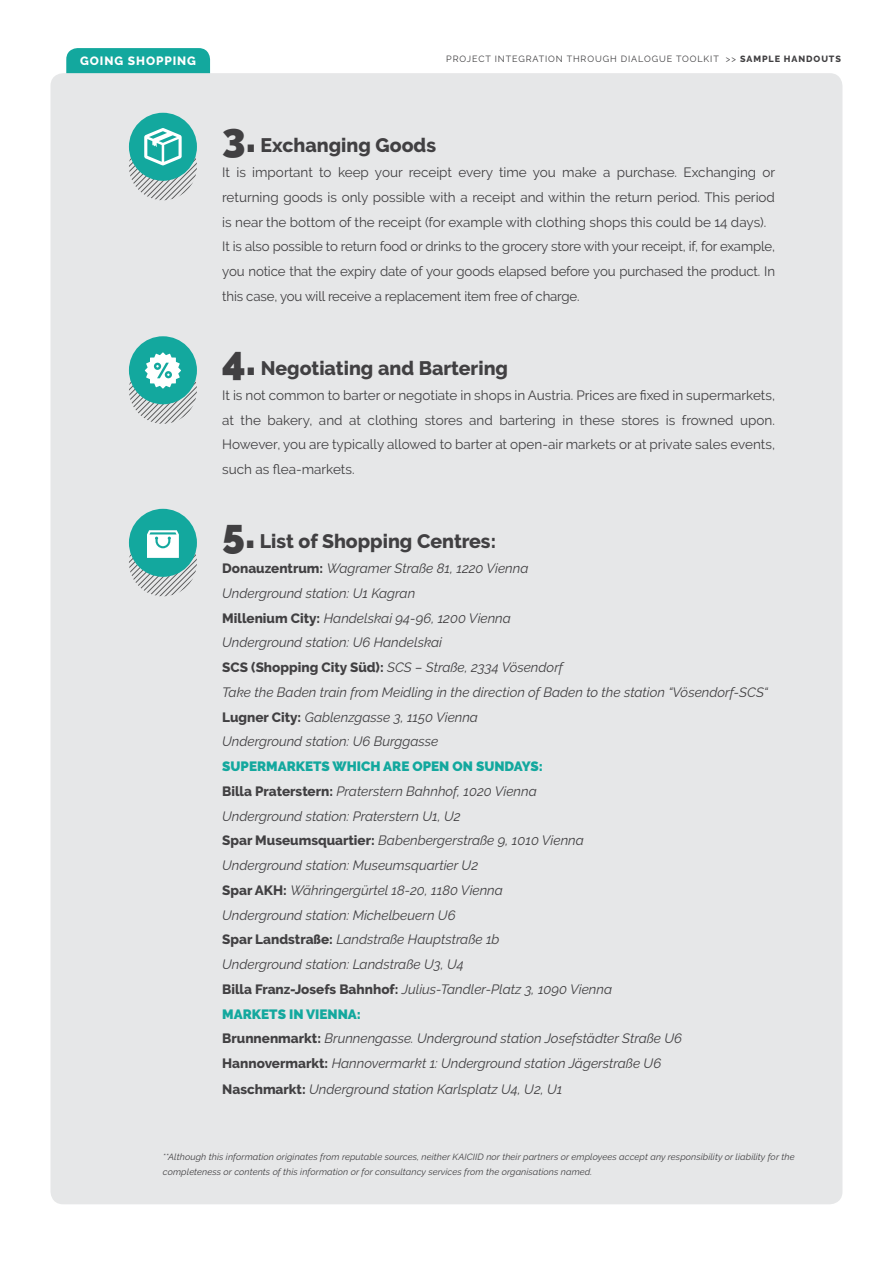
<style>
.page{position:relative;width:893px;height:1263px;background:#fff}
.page>*{position:absolute;margin:0;border:0;box-sizing:border-box;transform-origin:0 0}
.t1{font:800 19.5px "Raleway";color:#414042}
.t2{font:italic 13.5px/24.8px "Raleway";color:#414042}
.t3{font:13.5px/24.8px "Raleway";letter-spacing:-.01em;color:#414042}
.t4{font:800 12px "Raleway";letter-spacing:.075em;color:#fff}
.t5{font:italic 9px/15px "Raleway";letter-spacing:.01em;color:#414042}
.t6{font:9px "Raleway";letter-spacing:.1em;color:#414042}
.s1{font-weight:800}
.s2{font-weight:900;font-size:40.5px}
.s3{font-weight:800;font-style:normal}
.s4{font-weight:900;font-style:normal;color:#13a89e}
</style>
<div class="page">
<div style="left:66px;top:48px;width:144px;height:65px;background:#13a89e;border-radius:11px"></div>
<div style="left:50px;top:73px;width:792px;height:1131px;background:#e6e7e8;border-radius:13px"></div>
<div style="left:129px;top:113px;width:68px;height:68px;background:#13a89e;border-radius:50%"></div>
<div style="left:129px;top:336px;width:68px;height:68px;background:#13a89e;border-radius:50%"></div>
<div style="left:129px;top:509px;width:68px;height:68px;background:#13a89e;border-radius:50%"></div>
<svg style="left:129px;top:352px;width:68px;height:72px"></svg>
<svg style="left:129px;top:128px;width:68px;height:72px"></svg>
<svg style="left:129px;top:528px;width:68px;height:68px"></svg>
<p class="t4" style="left:80px;top:54px;width:117px">GOING SHOPPING</p>
<p class="t6" style="left:446px;top:54px;width:396px">PROJECT INTEGRATION THROUGH DIALOGUE TOOLKIT &gt;&gt; <span class="s1">SAMPLE HANDOUTS</span></p>
<h1 class="t1" style="left:222px;top:134px;width:215px"><span class="s2">3.</span> Exchanging Goods</h1>
<p class="t3" style="left:222px;top:160px;width:555px">It is important to keep your receipt every time you make a purchase. Exchanging or returning goods is only possible with a receipt and within the return period. This period is near the bottom of the receipt (for example with clothing shops this could be 14 days).<br>It is also possible to return food or drinks to the grocery store with your receipt, if, for example, you notice that the expiry date of your goods elapsed before you purchased the product. In this case, you will receive a replacement item free of charge.</p>
<h1 class="t1" style="left:222px;top:357px;width:287px"><span class="s2">4.</span> Negotiating and Bartering</h1>
<p class="t3" style="left:222px;top:383px;width:554px;text-align:justify">It is not common to barter or negotiate in shops in Austria. Prices are fixed in supermarkets, at the bakery, and at clothing stores and bartering in these stores is frowned upon.<br>However, you are typically allowed to barter at open-air markets or at private sales events, such as flea-markets.</p>
<h1 class="t1" style="left:222px;top:530px;width:275px"><span class="s2">5.</span> List of Shopping Centres:</h1>
<p class="t2" style="left:222px;top:556px;width:547px"><span class="s3">Donauzentrum:</span> Wagramer Straße 81, 1220 Vienna<br>Underground station: U1 Kagran<br><span class="s3">Millenium City:</span> Handelskai 94-96, 1200 Vienna<br>Underground station: U6 Handelskai<br><span class="s3">SCS (Shopping City Süd):</span> SCS – Straße, 2334 Vösendorf<br>Take the Baden train from Meidling in the direction of Baden to the station “Vösendorf-SCS“ <span class="s3">Lugner City:</span> Gablenzgasse 3, 1150 Vienna<br>Underground station: U6 Burggasse</p>
<p class="t2" style="left:222px;top:754px;width:461px"><span class="s4">SUPERMARKETS WHICH ARE OPEN ON SUNDAYS:<br></span><span class="s3">Billa Praterstern:</span> Praterstern Bahnhof, 1020 Vienna<br>Underground station: Praterstern U1, U2<br><span class="s3">Spar Museumsquartier:</span> Babenbergerstraße 9, 1010 Vienna<br>Underground station: Museumsquartier U2<br><span class="s3">Spar AKH:</span> Währingergürtel 18-20, 1180 Vienna<br>Underground station: Michelbeuern U6<br><span class="s3">Spar Landstraße:</span> Landstraße Hauptstraße 1b<br>Underground station: Landstraße U3, U4<br><span class="s3">Billa Franz-Josefs Bahnhof:</span> Julius-Tandler-Platz 3, 1090 Vienna<br><span class="s4">MARKETS IN VIENNA:<br></span><span class="s3">Brunnenmarkt:</span> Brunnengasse. Underground station Josefstädter Straße U6<br><span class="s3">Hannovermarkt:</span> Hannovermarkt 1: Underground station Jägerstraße U6<br><span class="s3">Naschmarkt:</span> Underground station Karlsplatz U4, U2, U1</p>
<p class="t5" style="left:163px;top:1149px;width:633px">**Although this information originates from reputable sources, neither KAICIID nor their partners or employees accept any responsibility or liability for the completeness or contents of this information or for consultancy services from the organisations named.</p>
</div>
